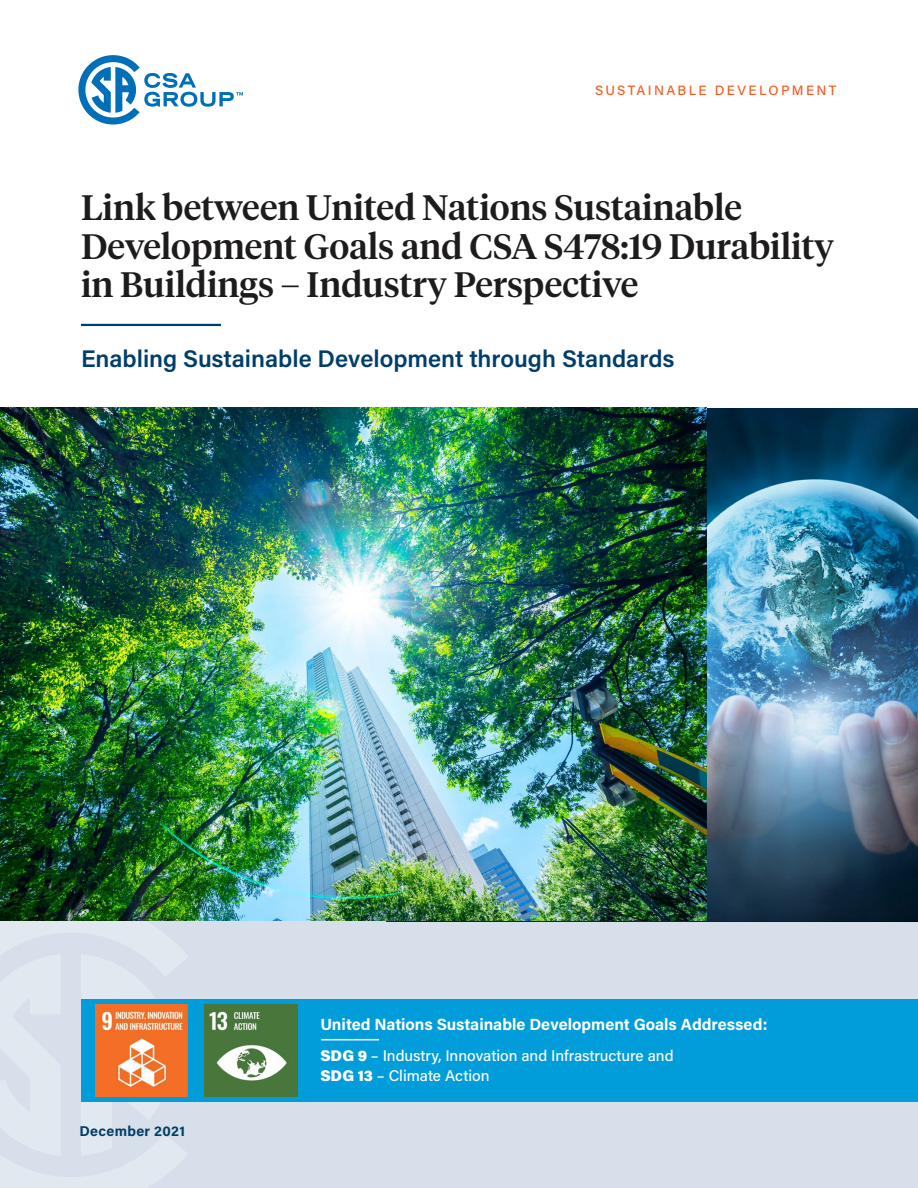
<style>
.page{position:relative;width:918px;height:1188px;background:#fff}
.page>*{position:absolute;margin:0;border:0;box-sizing:border-box;transform-origin:0 0}
.t1{font:500 35.25px/38.2px "Tiempos Headline";color:#1e1b1d}
.t2{font:600 24px "Acumin Pro";color:#003e6b}
.t3{font:700 16.2px "Acumin Pro";color:#fff}
.t4{font:500 15.45px/20.1px "Acumin Pro";color:#fff}
.t5{font:700 14.25px "Acumin Pro";letter-spacing:.025em;color:#003e6b}
.t6{font:500 13.5px "Acumin Pro";letter-spacing:.17em;color:#f15d22}
.s1{font-weight:900}
</style>
<div class="page">
<svg style="left:78px;top:55px;width:165px;height:70px"></svg>
<div style="left:0;top:808px;width:918px;height:380px;background:#d7dfea"></div>
<svg style="left:0;top:921px;width:188px;height:267px;fill:#e2e8f0"></svg>
<hr style="left:81px;top:324px;width:140px;height:2px;background:#003e6b">
<div style="left:81px;top:999px;width:837px;height:103px;background:#009dda"></div>
<img style="left:205px;top:1004px;width:92px;height:92px">
<img style="left:95px;top:1004px;width:92px;height:92px">
<hr style="left:321px;top:1039px;width:58px;height:1px;background:#fff">
<img style="left:0;top:408px;width:706px;height:513px">
<img style="left:706px;top:408px;width:212px;height:513px">
<p class="t6" style="left:595px;top:81px;width:243px">SUSTAINABLE DEVELOPMENT</p>
<p class="t1" style="left:81px;top:187px;width:754px">Link between United Nations Sustainable<br>Development Goals and CSA S478:19 Durability in Buildings – Industry Perspective</p>
<p class="t2" style="left:81px;top:342px;width:595px">Enabling Sustainable Development through Standards</p>
<p class="t5" style="left:80px;top:1121px;width:107px">December 2021</p>
<p class="t3" style="left:321px;top:1013px;width:449px">United Nations Sustainable Development Goals Addressed:</p>
<p class="t4" style="left:321px;top:1045px;width:355px"><span class="s1">SDG 9</span> – Industry, Innovation and Infrastructure and<br><span class="s1">SDG 13</span> – Climate Action</p>
</div>
